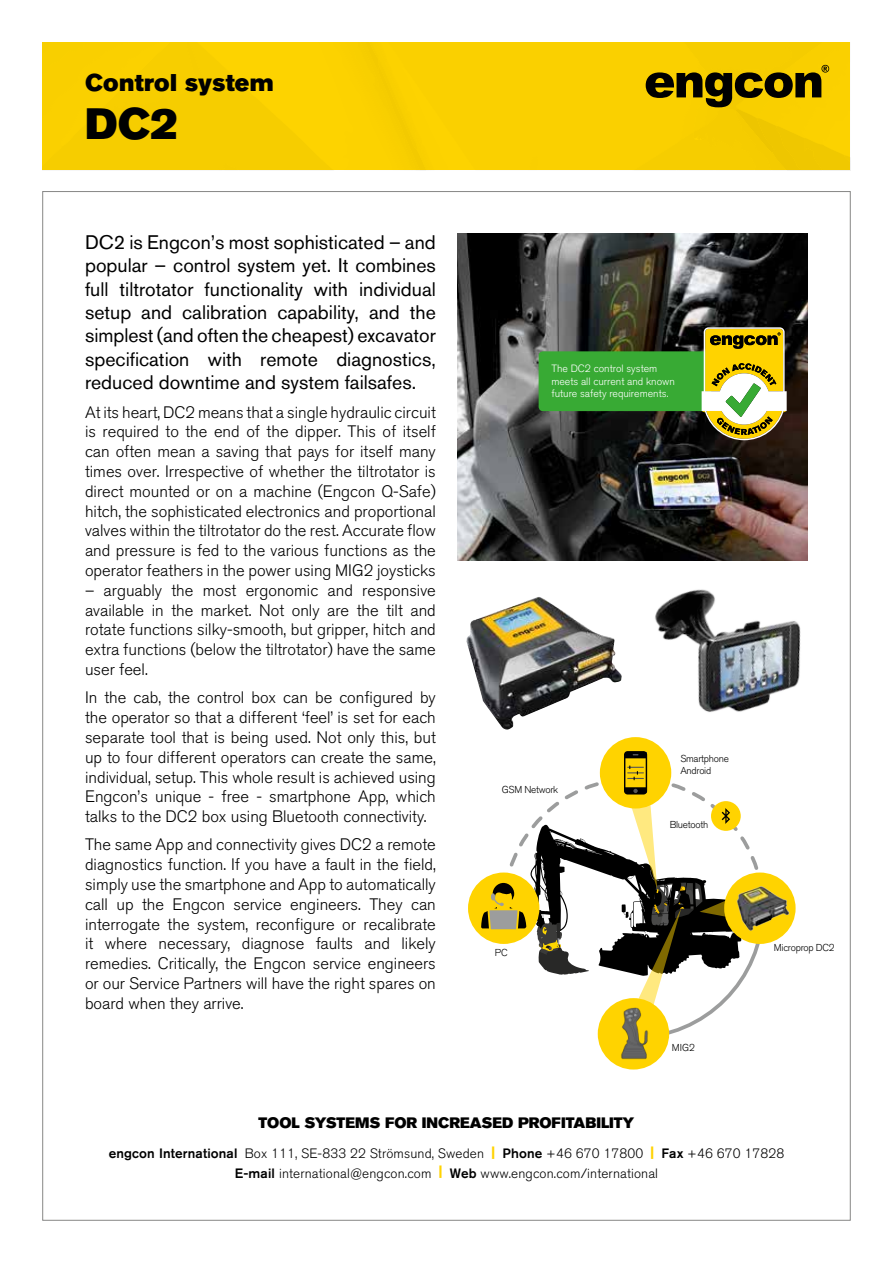
<style>
.page{position:relative;width:893px;height:1263px;background:#fff}
.page>*{position:absolute;margin:0;border:0;box-sizing:border-box;transform-origin:0 0}
.t1{font:43.5px "Akzidenz Grotesk BQ Super";color:#000}
.t2{font:24px "Akzidenz Grotesk BQ Super";letter-spacing:.01em;color:#000}
.t3{font:19.5px/23.4px "Akzidenz Grotesk BQ";color:#000;text-align:justify}
.t4{font:300 16.5px/19.8px "Akzidenz Grotesk BQ";color:#000;text-align:justify}
.t5{font:15px "Akzidenz Grotesk BQ Super";color:#000}
.t6{font:300 13.5px/19.5px "Akzidenz Grotesk BQ";letter-spacing:.01em;color:#000;text-align:center}
.t7{font:300 10.5px/12.6px "Akzidenz Grotesk BQ";color:#fff}
.t8{font:300 10.05px/12px "Akzidenz Grotesk BQ";letter-spacing:-.025em;color:#000}
.s1{font-weight:500}
.s2{font-family:"Akzidenz Grotesk BQ Super";font-weight:400;color:#ffd300}
</style>
<div class="page">
<div style="left:43px;top:43px;width:807px;height:128px;background:#fad000"></div>
<svg style="left:468px;top:738px;width:328px;height:332px"></svg>
<img style="left:457px;top:234px;width:351px;height:327px">
<img style="left:625px;top:589px;width:176px;height:160px">
<img style="left:466px;top:597px;width:156px;height:132px">
<div style="left:539px;top:351px;width:172px;height:60px;background:#38aa34;border-radius:4px"></div>
<svg style="left:702px;top:327px;width:85px;height:113px"></svg>
<h2 class="t2" style="left:85px;top:68px;width:190px">Control system</h2>
<h1 class="t1" style="left:85px;top:98px;width:95px">DC2</h1>
<p class="t3" style="left:85px;top:230px;width:352px">DC2 is Engcon’s most sophisticated – and popular – control system yet. It combines full tiltrotator functionality with individual setup and calibration capability, and the simplest (and often the cheapest) excavator specification with remote diagnostics, reduced downtime and system failsafes.</p>
<p class="t4" style="left:85px;top:402px;width:352px">At its heart, DC2 means that a single hydraulic circuit is required to the end of the dipper. This of itself can often mean a saving that pays for itself many times over. Irrespective of whether the tiltrotator is direct mounted or on a machine (Engcon Q-Safe) hitch, the sophisticated electronics and proportional valves within the tiltrotator do the rest. Accurate flow and pressure is fed to the various functions as the operator feathers in the power using MIG2 joysticks</p>
<p class="t4" style="left:85px;top:580px;width:352px">– arguably the most ergonomic and responsive available in the market. Not only are the tilt and rotate functions silky-smooth, but gripper, hitch and extra functions (below the tiltrotator) have the same user feel.</p>
<p class="t4" style="left:85px;top:688px;width:352px">In the cab, the control box can be configured by the operator so that a different ‘feel’ is set for each separate tool that is being used. Not only this, but up to four different operators can create the same, individual, setup. This whole result is achieved using Engcon’s unique - free - smartphone App, which talks to the DC2 box using Bluetooth connectivity.</p>
<p class="t4" style="left:85px;top:835px;width:352px">The same App and connectivity gives DC2 a remote diagnostics function. If you have a fault in the field, simply use the smartphone and App to automatically call up the Engcon service engineers. They can interrogate the system, reconfigure or recalibrate it where necessary, diagnose faults and likely remedies. Critically, the Engcon service engineers or our Service Partners will have the right spares on board when they arrive.</p>
<p class="t7" style="left:551px;top:362px;width:125px">The DC2 control system meets all current and known future safety requirements.</p>
<p class="t8" style="left:502px;top:784px;width:58px">GSM Network</p>
<p class="t8" style="left:495px;top:947px;width:14px">PC</p>
<p class="t8" style="left:680px;top:753px;width:50px">Smartphone<br>Android</p>
<p class="t8" style="left:670px;top:818px;width:40px">Bluetooth</p>
<p class="t8" style="left:672px;top:1041px;width:25px">MIG2</p>
<p class="t5" style="left:258px;top:1114px;width:378px">TOOL SYSTEMS FOR INCREASED PROFITABILITY</p>
<p class="t8" style="left:774px;top:942px;width:62px">Microprop DC2</p>
<p class="t6" style="left:109px;top:1144px;width:677px"><span class="s1">engcon International</span> Box 111, SE-833 22 Strömsund, Sweden <span class="s2">|</span> <span class="s1">Phone</span> +46 670 17800 <span class="s2">|</span> <span class="s1">Fax</span> +46 670 17828<br><span class="s1">E-mail</span> international@engcon.com <span class="s2">|</span> <span class="s1">Web</span> www.engcon.com/international</p>
</div>
